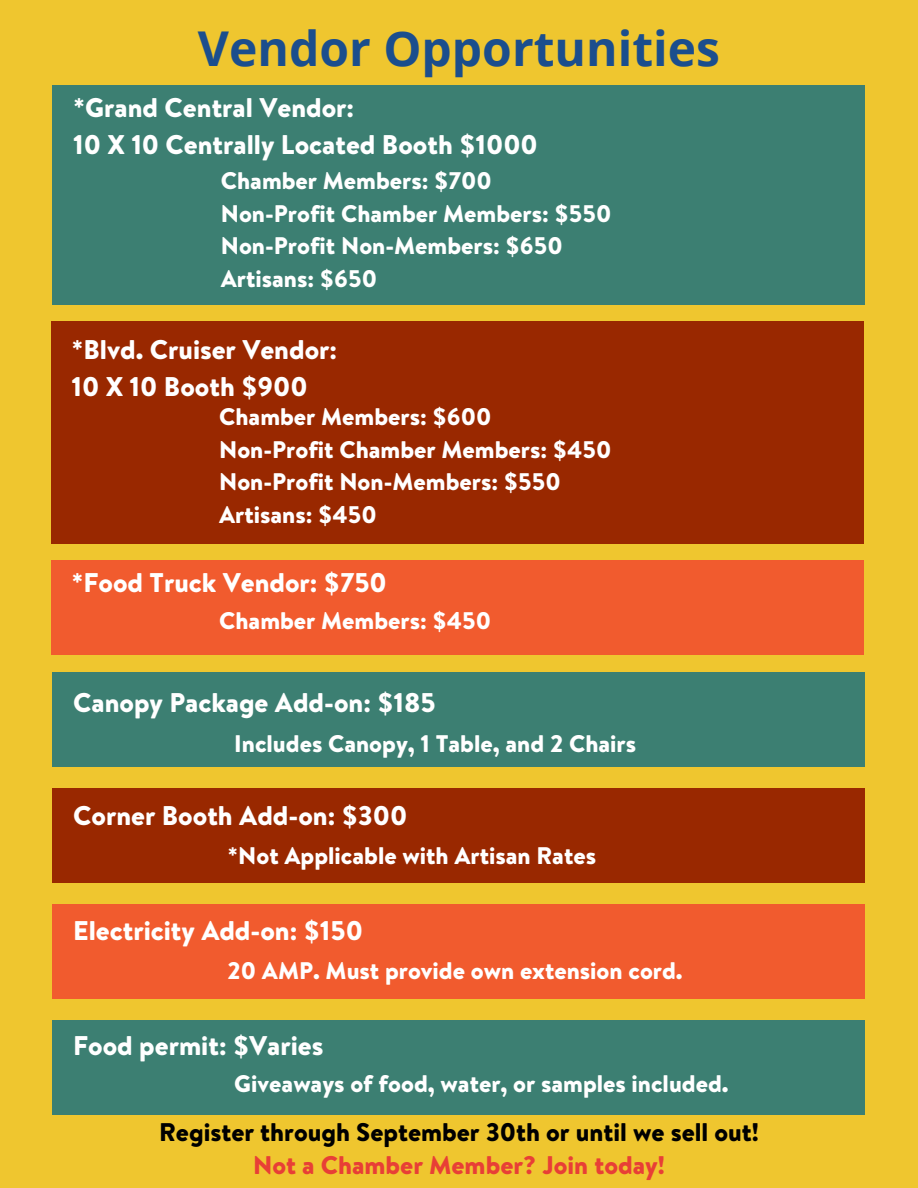
<style>
.page{position:relative;width:918px;height:1188px;background:#efc62f}
.page>*{position:absolute;margin:0;border:0;box-sizing:border-box;transform-origin:0 0}
.t1{font:700 48px "Open Sans";color:#1b4e8d}
.t2{font:900 27px/37.2px "Brandon Text";color:#fff}
.t3{font:900 25.5px "Brandon Text";color:#000}
.t4{font:900 25.5px "Brandon Text";color:#e83f36}
.t5{font:900 24px "Brandon Text";color:#fff}
</style>
<div class="page">
<div style="left:53px;top:85px;width:812px;height:220px;background:#3c7f72"></div>
<div style="left:51px;top:321px;width:812px;height:223px;background:#992800"></div>
<div style="left:51px;top:560px;width:812px;height:94px;background:#f15b2e"></div>
<div style="left:53px;top:672px;width:812px;height:95px;background:#3c7f72"></div>
<div style="left:53px;top:788px;width:812px;height:95px;background:#992800"></div>
<div style="left:53px;top:904px;width:812px;height:94px;background:#f15b2e"></div>
<div style="left:53px;top:1020px;width:812px;height:94px;background:#3c7f72"></div>
<h1 class="t1" style="left:198px;top:15px;width:524px">Vendor Opportunities</h1>
<h2 class="t2" style="left:73px;top:89px;width:466px">*Grand Central Vendor:<br>10 X 10 Centrally Located Booth $1000</h2>
<p class="t5" style="left:221px;top:163px;width:273px">Chamber Members: $700</p>
<p class="t5" style="left:221px;top:196px;width:392px">Non-Profit Chamber Members: $550</p>
<p class="t5" style="left:221px;top:229px;width:343px">Non-Profit Non-Members: $650</p>
<p class="t5" style="left:221px;top:261px;width:158px">Artisans: $650</p>
<h2 class="t2" style="left:71px;top:331px;width:267px">*Blvd. Cruiser Vendor:<br>10 X 10 Booth $900</h2>
<p class="t5" style="left:219px;top:399px;width:274px">Chamber Members: $600</p>
<p class="t5" style="left:219px;top:432px;width:394px">Non-Profit Chamber Members: $450</p>
<p class="t5" style="left:219px;top:465px;width:343px">Non-Profit Non-Members: $550</p>
<p class="t5" style="left:219px;top:497px;width:159px">Artisans: $450</p>
<h2 class="t2" style="left:71px;top:563px;width:317px">*Food Truck Vendor: $750</h2>
<p class="t5" style="left:219px;top:604px;width:274px">Chamber Members: $450</p>
<h2 class="t2" style="left:73px;top:684px;width:364px">Canopy Package Add-on: $185</h2>
<p class="t5" style="left:234px;top:726px;width:403px">Includes Canopy, 1 Table, and 2 Chairs</p>
<p class="t2" style="left:73px;top:797px;width:336px">Corner Booth Add-on: $300</p>
<h2 class="t5" style="left:228px;top:839px;width:370px">*Not Applicable with Artisan Rates</h2>
<h2 class="t2" style="left:73px;top:911px;width:291px">Electricity Add-on: $150</h2>
<p class="t5" style="left:228px;top:953px;width:457px">20 AMP. Must provide own extension cord.</p>
<h2 class="t2" style="left:73px;top:1027px;width:252px">Food permit: $Varies</h2>
<p class="t5" style="left:234px;top:1067px;width:496px">Giveaways of food, water, or samples included.</p>
<h2 class="t3" style="left:159px;top:1114px;width:601px">Register through September 30th or until we sell out!</h2>
<h2 class="t4" style="left:253px;top:1146px;width:413px">Not a Chamber Member? Join today!</h2>
</div>
